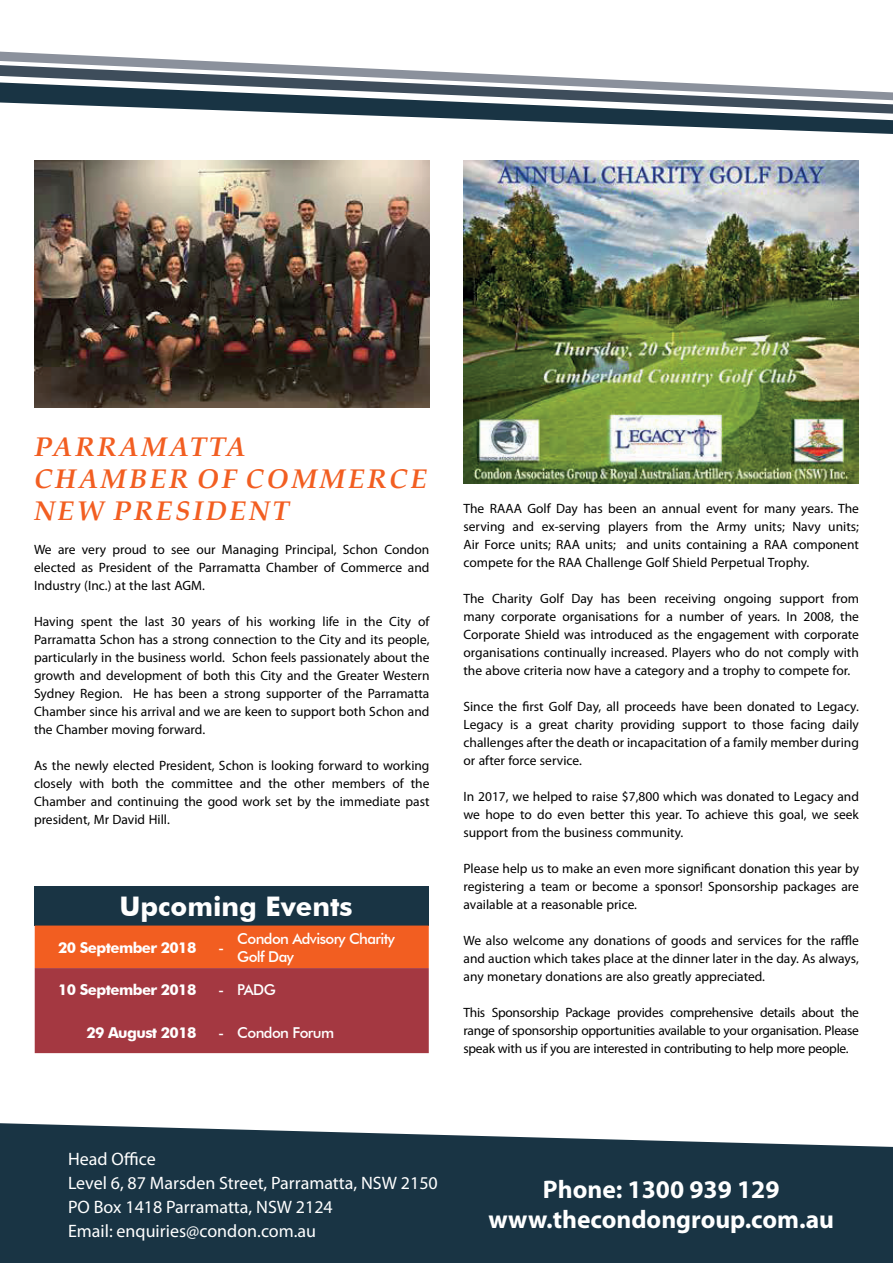
<style>
.page{position:relative;width:893px;height:1263px;background:#fff}
.page>*{position:absolute;margin:0;border:0;box-sizing:border-box;transform-origin:0 0}
.t1{font:italic 700 27px/32.4px "Palatino Linotype";letter-spacing:.1em;color:#f25e21}
.t2{font:700 27px "Futura BT";color:#fff}
.t3{font:700 25.5px/30.6px "Myriad Pro";color:#fff;text-align:center}
.t4{font:18px/24px "Myriad Pro";color:#fff}
.t5{font:500 15px/18px "Futura BT";letter-spacing:-.04em;color:#fff}
.t6{font:700 15px "Futura BT";letter-spacing:-.04em;color:#fff}
.t7{font:13.5px/18px "Myriad Pro";color:#000001;text-align:justify}
</style>
<div class="page">
<svg style="left:668px;top:126px;width:225px;height:5px"></svg>
<svg style="left:498px;top:120px;width:395px;height:6px;fill:#193444"></svg>
<svg style="left:0;top:51px;width:893px;height:69px"></svg>
<svg style="left:0;top:1123px;width:893px;height:140px;background:#2c4554"></svg>
<div style="left:35px;top:886px;width:394px;height:39px;background:#193444"></div>
<svg style="left:35px;top:925px;width:394px;height:128px;background:#bd4436"></svg>
<img style="left:34px;top:160px;width:395px;height:248px">
<img style="left:463px;top:160px;width:396px;height:324px">
<p class="t1" style="left:34px;top:429px;width:394px">PARRAMATTA<br>CHAMBER OF COMMERCE<br>NEW PRESIDENT</p>
<p class="t7" style="left:34px;top:540px;width:397px">We are very proud to see our Managing Principal, Schon Condon elected as President of the Parramatta Chamber of Commerce and Industry (Inc.) at the last AGM.</p>
<p class="t7" style="left:34px;top:612px;width:397px">Having spent the last 30 years of his working life in the City of Parramatta Schon has a strong connection to the City and its people, particularly in the business world. Schon feels passionately about the growth and development of both this City and the Greater Western Sydney Region. He has been a strong supporter of the Parramatta Chamber since his arrival and we are keen to support both Schon and the Chamber moving forward.</p>
<p class="t7" style="left:34px;top:756px;width:397px">As the newly elected President, Schon is looking forward to working closely with both the committee and the other members of the Chamber and continuing the good work set by the immediate past president, Mr David Hill.</p>
<p class="t2" style="left:119px;top:890px;width:235px">Upcoming Events</p>
<p class="t6" style="left:58px;top:938px;width:140px">20 September 2018</p>
<p class="t5" style="left:218px;top:938px;width:8px">-</p>
<p class="t5" style="left:237px;top:929px;width:159px">Condon Advisory Charity<br>Golf Day</p>
<p class="t6" style="left:58px;top:980px;width:140px">10 September 2018</p>
<p class="t5" style="left:218px;top:980px;width:59px">- PADG</p>
<p class="t6" style="left:86px;top:1023px;width:112px">29 August 2018</p>
<p class="t5" style="left:218px;top:1023px;width:118px">- Condon Forum</p>
<p class="t7" style="left:463px;top:499px;width:397px">The RAAA Golf Day has been an annual event for many years. The serving and ex-serving players from the Army units; Navy units; Air Force units; RAA units; and units containing a RAA component compete for the RAA Challenge Golf Shield Perpetual Trophy.</p>
<p class="t7" style="left:463px;top:589px;width:397px">The Charity Golf Day has been receiving ongoing support from many corporate organisations for a number of years. In 2008, the Corporate Shield was introduced as the engagement with corporate organisations continually increased. Players who do not comply with the above criteria now have a category and a trophy to compete for.</p>
<p class="t7" style="left:463px;top:697px;width:397px">Since the first Golf Day, all proceeds have been donated to Legacy.<br>Legacy is a great charity providing support to those facing daily challenges after the death or incapacitation of a family member during or after force service.</p>
<p class="t7" style="left:463px;top:787px;width:397px">In 2017, we helped to raise $7,800 which was donated to Legacy and we hope to do even better this year. To achieve this goal, we seek support from the business community.</p>
<p class="t7" style="left:463px;top:859px;width:397px">Please help us to make an even more significant donation this year by registering a team or become a sponsor! Sponsorship packages are available at a reasonable price.</p>
<p class="t7" style="left:463px;top:931px;width:397px">We also welcome any donations of goods and services for the raffle and auction which takes place at the dinner later in the day. As always, any monetary donations are also greatly appreciated.</p>
<p class="t7" style="left:463px;top:1003px;width:397px">This Sponsorship Package provides comprehensive details about the range of sponsorship opportunities available to your organisation. Please speak with us if you are interested in contributing to help more people.</p>
<p class="t4" style="left:68px;top:1147px;width:371px">Head Office<br>Level 6, 87 Marsden Street, Parramatta, NSW 2150<br>PO Box 1418 Parramatta, NSW 2124<br>Email: enquiries@condon.com.au</p>
<p class="t3" style="left:488px;top:1174px;width:347px">Phone: 1300 939 129 www.thecondongroup.com.au</p>
</div>
